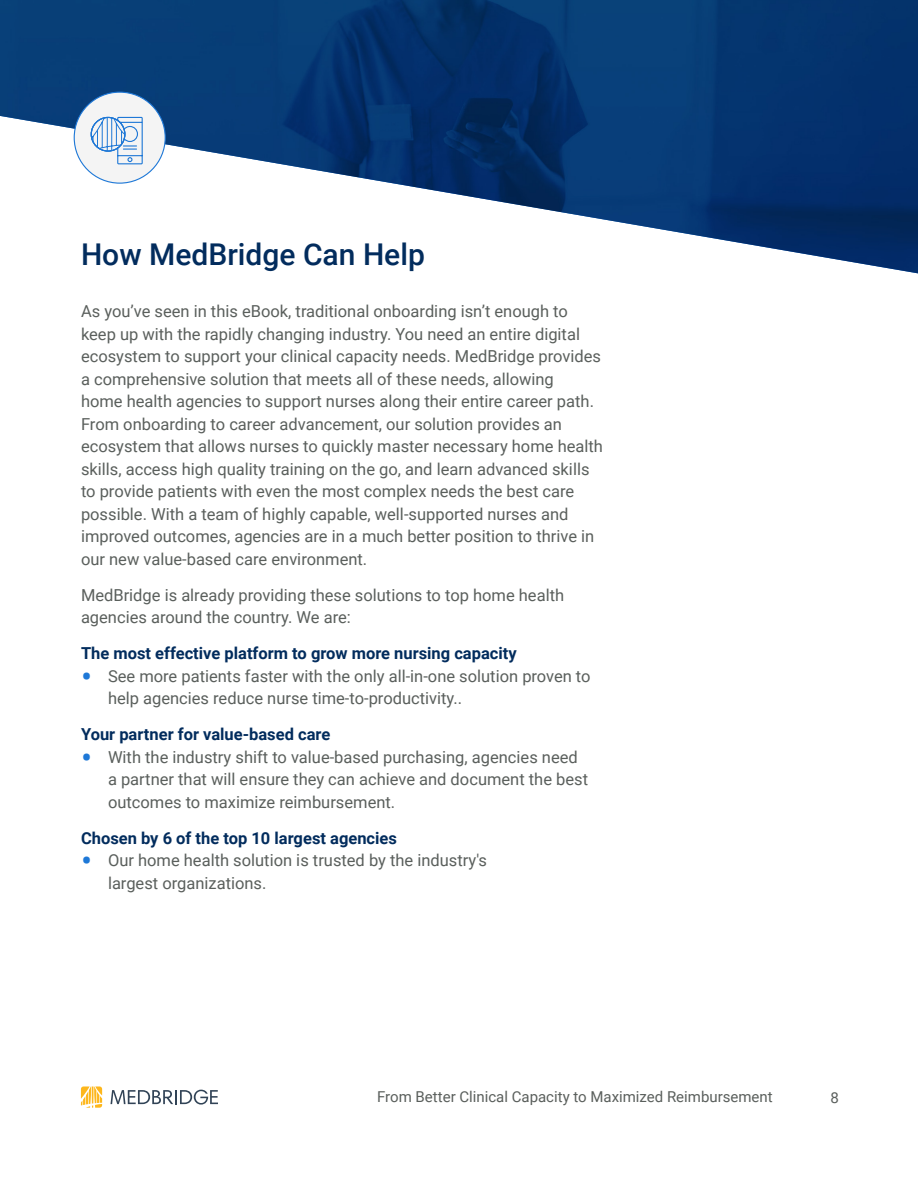
<style>
.page{position:relative;width:918px;height:1188px;background:#fff}
.page>*{position:absolute;margin:0;border:0;box-sizing:border-box;transform-origin:0 0}
.t1{font:500 30px "Roboto";color:#022c5d}
.t2{font:16.5px/22.5px "Roboto";color:#5a5f5c}
.t3{font:700 16.5px "Roboto";color:#022c5d}
.t4{font:15px "Roboto";color:#5a5f5c}
.s1{font-size:33px;color:#1e78d7}
</style>
<div class="page">
<svg style="left:110px;top:1090px;width:108px;height:15px"></svg>
<svg style="left:81px;top:1087px;width:21px;height:21px"></svg>
<img style="left:0;top:0;width:918px;height:273px">
<div style="left:74px;top:92px;width:91px;height:91px;background:#f4f4f4;border-radius:50%"></div>
<svg style="left:90px;top:116px;width:53px;height:49px"></svg>
<h1 class="t1" style="left:81px;top:234px;width:345px">How MedBridge Can Help</h1>
<p class="t2" style="left:81px;top:300px;width:524px">As you’ve seen in this eBook, traditional onboarding isn’t enough to keep up with the rapidly changing industry. You need an entire digital ecosystem to support your clinical capacity needs. MedBridge provides a comprehensive solution that meets all of these needs, allowing<br>home health agencies to support nurses along their entire career path.<br>From onboarding to career advancement, our solution provides an ecosystem that allows nurses to quickly master necessary home health skills, access high quality training on the go, and learn advanced skills to provide patients with even the most complex needs the best care possible. With a team of highly capable, well-supported nurses and improved outcomes, agencies are in a much better position to thrive in our new value-based care environment.</p>
<p class="t2" style="left:81px;top:583px;width:485px">MedBridge is already providing these solutions to top home health agencies around the country. We are:</p>
<p class="t3" style="left:81px;top:642px;width:437px">The most effective platform to grow more nursing capacity</p>
<p class="t2" style="left:108px;top:664px;width:484px;text-indent:-27px"><span class="s1">•</span> See more patients faster with the only all-in-one solution proven to help agencies reduce nurse time-to-productivity..</p>
<p class="t3" style="left:81px;top:723px;width:251px">Your partner for value-based care</p>
<p class="t2" style="left:108px;top:745px;width:482px;text-indent:-27px"><span class="s1">•</span> With the industry shift to value-based purchasing, agencies need a partner that will ensure they can achieve and document the best outcomes to maximize reimbursement.</p>
<p class="t3" style="left:81px;top:826px;width:317px">Chosen by 6 of the top 10 largest agencies</p>
<p class="t2" style="left:108px;top:849px;width:381px;text-indent:-27px"><span class="s1">•</span> Our home health solution is trusted by the industry's largest organizations.</p>
<p class="t4" style="left:377px;top:1086px;width:397px">From Better Clinical Capacity to Maximized Reimbursement</p>
<p class="t4" style="left:831px;top:1087px;width:10px">8</p>
</div>
